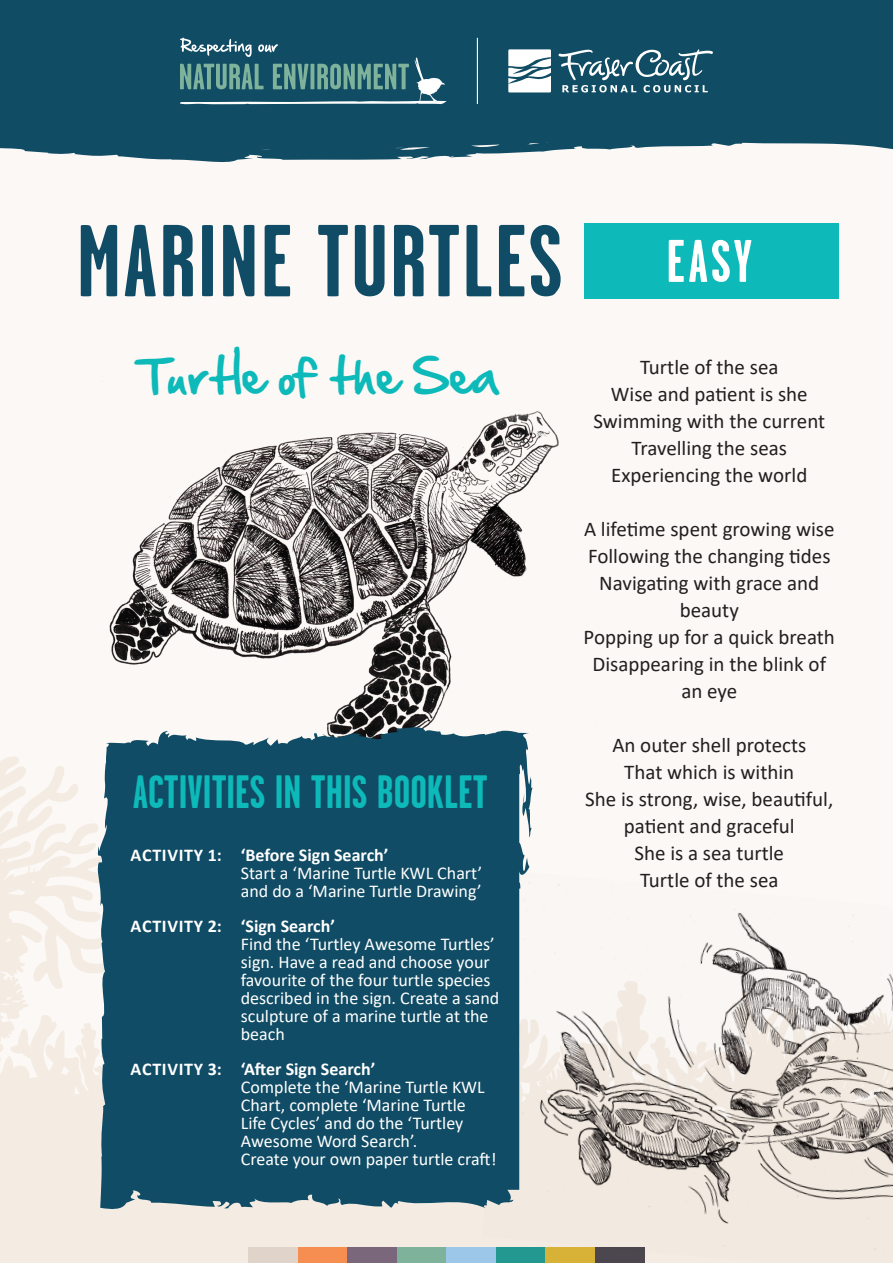
<style>
.page{position:relative;width:893px;height:1263px;background:#fbf8f5}
.page>*{position:absolute;margin:0;border:0;box-sizing:border-box;transform-origin:0 0}
.t1{font:700 102px "Garage Gothic";letter-spacing:.02em;color:#104c65}
.t2{font:700 60px "Garage Gothic";color:#fff}
.t3{font:700 46.5px "Garage Gothic";color:#0dbab9}
.t4{font:42.9px "Handof Sean";letter-spacing:.02em;color:#0dbab9}
.t5{font:21px/27px "Calibri";color:#231f20;text-align:center}
.t6{font:18px/18px "Calibri";color:#fff}
.s1{font-weight:700}
</style>
<div class="page">
<svg style="left:0;top:757px;width:481px;height:506px;fill:#f4ece2"></svg>
<div style="left:249px;top:1247px;width:49px;height:16px;background:#dfd3ca"></div>
<div style="left:298px;top:1247px;width:50px;height:16px;background:#f68d51"></div>
<div style="left:348px;top:1247px;width:49px;height:16px;background:#7b677b"></div>
<div style="left:397px;top:1247px;width:49px;height:16px;background:#7fb29b"></div>
<div style="left:446px;top:1247px;width:50px;height:16px;background:#9dc7e8"></div>
<div style="left:585px;top:223px;width:254px;height:76px;background:#0dbab9"></div>
<svg style="left:0;top:0;width:893px;height:162px;background:#21586e"></svg>
<svg style="left:508px;top:49px;width:43px;height:43px"></svg>
<svg style="left:558px;top:49px;width:156px;height:43px;background:#447386"></svg>
<svg style="left:180px;top:38px;width:266px;height:67px;background:#376c7a"></svg>
<hr style="left:477px;top:38px;width:1px;height:66px;background:#fff">
<img style="left:53px;top:381px;width:506px;height:395px">
<img style="left:481px;top:884px;width:412px;height:379px">
<svg style="left:96px;top:723px;width:437px;height:487px;background:#235970"></svg>
<p class="t1" style="left:77px;top:207px;width:488px">MARINE TURTLES</p>
<p class="t4" style="left:136px;top:346px;width:365px">Turtle of the Sea</p>
<p class="t3" style="left:133px;top:768px;width:356px">ACTIVITIES IN THIS BOOKLET</p>
<p class="t6" style="left:241px;top:846px;width:243px;text-indent:-110px"><span class="s1">ACTIVITY 1: ‘Before Sign Search’<br></span>Start a ‘Marine Turtle KWL Chart’ and do a ‘Marine Turtle Drawing’</p>
<p class="t6" style="left:241px;top:917px;width:260px;text-indent:-110px"><span class="s1">ACTIVITY 2: ‘Sign Search’<br></span>Find the ‘Turtley Awesome Turtles’ sign. Have a read and choose your favourite of the four turtle species described in the sign. Create a sand sculpture of a marine turtle at the beach</p>
<p class="t6" style="left:241px;top:1060px;width:257px;text-indent:-110px"><span class="s1">ACTIVITY 3: ‘After Sign Search’<br></span>Complete the ‘Marine Turtle KWL<br>Chart, complete ‘Marine Turtle<br>Life Cycles’ and do the ‘Turtley<br>Awesome Word Search’.<br>Create your own paper turtle craft!</p>
<p class="t2" style="left:666px;top:229px;width:87px">EASY</p>
<p class="t5" style="left:640px;top:353px;width:140px">Turtle of the sea</p>
<p class="t5" style="left:611px;top:380px;width:198px">Wise and patient is she</p>
<p class="t5" style="left:593px;top:407px;width:233px">Swimming with the current</p>
<p class="t5" style="left:631px;top:434px;width:157px">Travelling the seas</p>
<p class="t5" style="left:611px;top:461px;width:198px">Experiencing the world</p>
<p class="t5" style="left:584px;top:515px;width:252px">A lifetime spent growing wise</p>
<p class="t5" style="left:588px;top:542px;width:244px">Following the changing tides</p>
<p class="t5" style="left:599px;top:569px;width:221px">Navigating with grace and beauty</p>
<p class="t5" style="left:584px;top:623px;width:253px">Popping up for a quick breath</p>
<p class="t5" style="left:592px;top:650px;width:235px">Disappearing in the blink of an eye</p>
<p class="t5" style="left:612px;top:731px;width:195px">An outer shell protects</p>
<p class="t5" style="left:624px;top:758px;width:171px">That which is within</p>
<p class="t5" style="left:585px;top:785px;width:250px">She is strong, wise, beautiful, patient and graceful</p>
<p class="t5" style="left:634px;top:839px;width:151px">She is a sea turtle</p>
<p class="t5" style="left:640px;top:866px;width:140px">Turtle of the sea</p>
</div>
